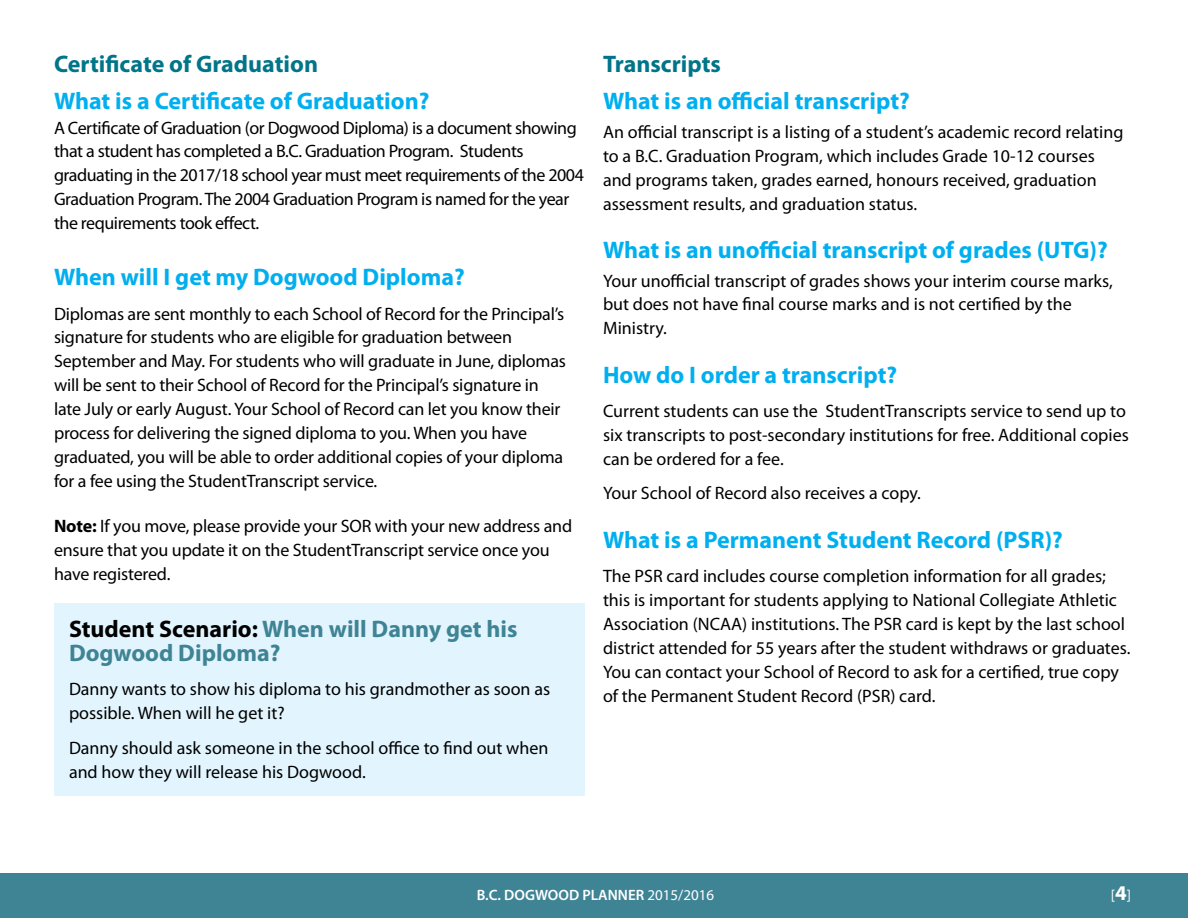
<style>
.page{position:relative;width:1188px;height:918px;background:#fff}
.page>*{position:absolute;margin:0;border:0;box-sizing:border-box;transform-origin:0 0}
.t1{font:700 24px "Myriad Pro";color:#00afef}
.t2{font:700 24px/24px "Myriad Pro";color:#3f8494}
.t3{font:700 24px "Myriad Pro";color:#007589}
.t4{font:18px/24px "Myriad Pro";letter-spacing:-.005em;color:#000}
.t5{font:18px/24px "Myriad Pro";letter-spacing:-.025em;color:#000}
.t6{font:600 15px "Myriad Pro";color:#fff}
.t7{font:15px "Myriad Pro";color:#fff}
.s1{font-weight:700}
.s2{color:#000}
.s3{font-weight:400}
.s4{font-weight:700;font-size:21px}
</style>
<div class="page">
<div style="left:54px;top:603px;width:531px;height:192px;background:#e2f4fd"></div>
<div style="left:0;top:874px;width:1188px;height:44px;background:#3f8494"></div>
<h1 class="t3" style="left:54px;top:50px;width:266px">Certificate of Graduation</h1>
<h1 class="t1" style="left:54px;top:88px;width:377px">What is a Certificate of Graduation?</h1>
<p class="t5" style="left:54px;top:116px;width:531px">A Certificate of Graduation (or Dogwood Diploma) is a document showing that a student has completed a B.C. Graduation Program. Students graduating in the 2017/18 school year must meet requirements of the 2004<br>Graduation Program. The 2004 Graduation Program is named for the year the requirements took effect.</p>
<h1 class="t1" style="left:54px;top:263px;width:412px">When will I get my Dogwood Diploma?</h1>
<p class="t4" style="left:54px;top:302px;width:514px">Diplomas are sent monthly to each School of Record for the Principal’s signature for students who are eligible for graduation between September and May. For students who will graduate in June, diplomas will be sent to their School of Record for the Principal’s signature in late July or early August. Your School of Record can let you know their process for delivering the signed diploma to you. When you have graduated, you will be able to order additional copies of your diploma for a fee using the StudentTranscript service.</p>
<p class="t4" style="left:54px;top:515px;width:520px"><span class="s1">Note:</span> If you move, please provide your SOR with your new address and ensure that you update it on the StudentTranscript service once you have registered.</p>
<h1 class="t2" style="left:69px;top:617px;width:450px"><span class="s2">Student Scenario:</span> When will Danny get his<br>Dogwood Diploma?</h1>
<p class="t4" style="left:69px;top:678px;width:483px">Danny wants to show his diploma to his grandmother as soon as possible. When will he get it?</p>
<p class="t4" style="left:69px;top:736px;width:481px">Danny should ask someone in the school office to find out when and how they will release his Dogwood.</p>
<h1 class="t3" style="left:603px;top:50px;width:119px">Transcripts</h1>
<h1 class="t1" style="left:603px;top:88px;width:308px">What is an official transcript?</h1>
<p class="t4" style="left:603px;top:120px;width:522px">An official transcript is a listing of a student’s academic record relating to a B.C. Graduation Program, which includes Grade 10-12 courses and programs taken, grades earned, honours received, graduation assessment results, and graduation status.</p>
<h1 class="t1" style="left:603px;top:236px;width:506px">What is an unofficial transcript of grades (UTG)?</h1>
<p class="t4" style="left:603px;top:269px;width:511px">Your unofficial transcript of grades shows your interim course marks, but does not have final course marks and is not certified by the<br>Ministry.</p>
<h1 class="t1" style="left:603px;top:361px;width:296px">How do I order a transcript?</h1>
<p class="t4" style="left:603px;top:399px;width:527px">Current students can use the StudentTranscripts service to send up to six transcripts to post-secondary institutions for free. Additional copies can be ordered for a fee.</p>
<p class="t4" style="left:603px;top:482px;width:320px">Your School of Record also receives a copy.</p>
<h1 class="t1" style="left:603px;top:526px;width:461px">What is a Permanent Student Record (PSR)?</h1>
<p class="t4" style="left:603px;top:564px;width:529px">The PSR card includes course completion information for all grades; this is important for students applying to National Collegiate Athletic Association (NCAA) institutions. The PSR card is kept by the last school district attended for 55 years after the student withdraws or graduates.<br>You can contact your School of Record to ask for a certified, true copy of the Permanent Student Record (PSR) card.</p>
<p class="t6" style="left:477px;top:887px;width:239px">B.C. DOGWOOD PLANNER <span class="s3">2015/2016</span></p>
<p class="t7" style="left:1111px;top:887px;width:22px">[<span class="s4">4</span>]</p>
</div>
